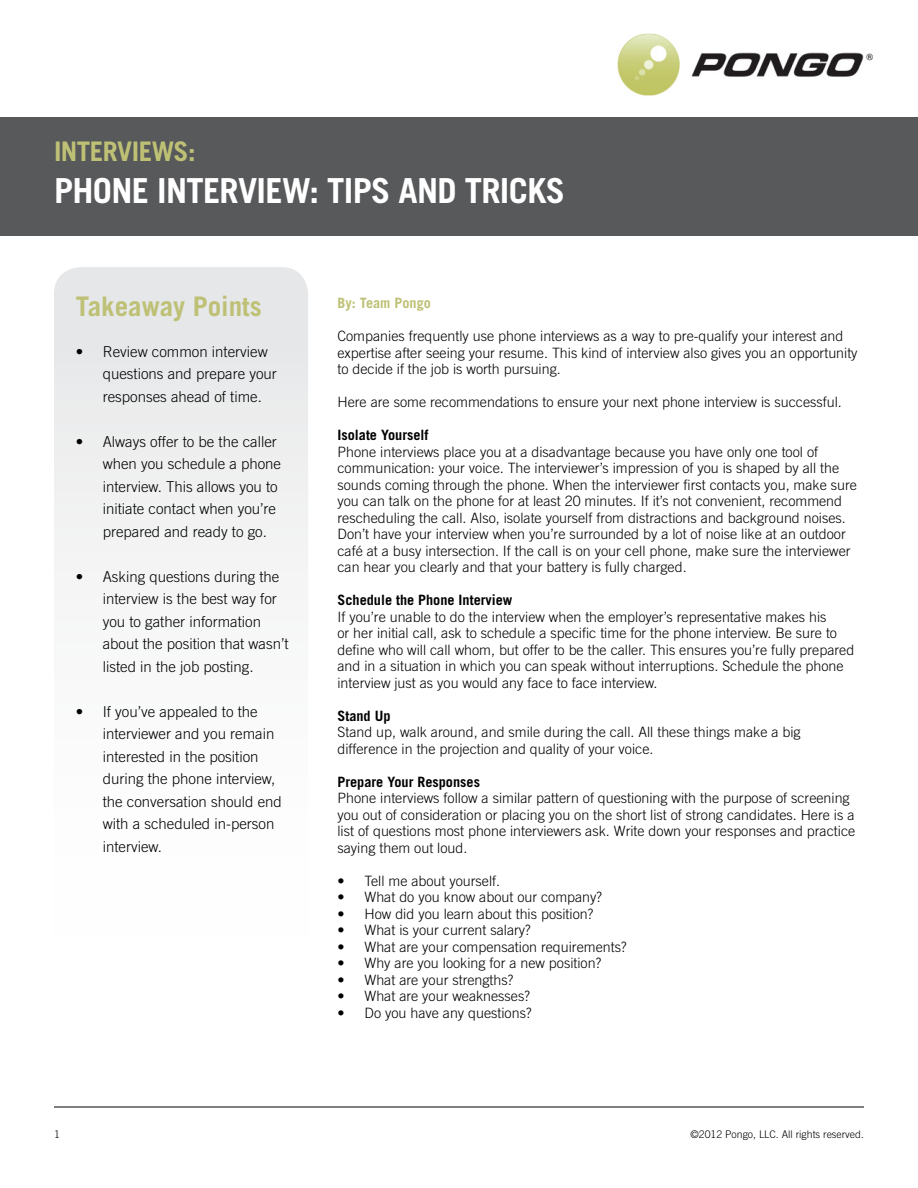
<style>
.page{position:relative;width:918px;height:1188px;background:#fff}
.page>*{position:absolute;margin:0;border:0;box-sizing:border-box;transform-origin:0 0}
.t1{font:700 34.5px "Trade Gothic";letter-spacing:-.02em;color:#fff}
.t2{font:700 27px "Trade Gothic";letter-spacing:-.01em;color:#bec175}
.t3{font:300 15px/22.5px "Trade Gothic";color:#000}
.t4{font:300 14.25px/16.5px "Trade Gothic";color:#000}
.t5{font:700 14.25px "Trade Gothic";color:#000}
.t6{font:700 14.25px "Trade Gothic";color:#bec175}
.t7{font:300 10.5px "Trade Gothic";color:#000}
</style>
<div class="page">
<hr style="left:54px;top:1107px;width:810px;height:1px;background:#000">
<div style="left:54px;top:267px;width:254px;height:305px;background:#ececed"></div>
<div style="left:0;top:117px;width:918px;height:119px;background:#58595b"></div>
<img style="left:617px;top:33px;width:256px;height:63px">
<h2 class="t2" style="left:54px;top:135px;width:143px">interviews:</h2>
<h1 class="t1" style="left:54px;top:170px;width:509px">Phone Interview: Tips and Tricks</h1>
<h2 class="t2" style="left:76px;top:290px;width:188px">Takeaway Points</h2>
<p class="t3" style="left:103px;top:340px;width:176px;text-indent:-27px">• Review common interview questions and prepare your responses ahead of time.</p>
<p class="t3" style="left:103px;top:430px;width:180px;text-indent:-27px">• Always offer to be the caller when you schedule a phone interview. This allows you to initiate contact when you’re prepared and ready to go.</p>
<p class="t3" style="left:103px;top:565px;width:187px;text-indent:-27px">• Asking questions during the interview is the best way for you to gather information about the position that wasn’t listed in the job posting.</p>
<p class="t3" style="left:103px;top:700px;width:181px;text-indent:-27px">• If you’ve appealed to the interviewer and you remain interested in the position during the phone interview, the conversation should end with a scheduled in-person interview.</p>
<p class="t6" style="left:338px;top:294px;width:95px">By: Team Pongo</p>
<p class="t4" style="left:338px;top:328px;width:522px">Companies frequently use phone interviews as a way to pre-qualify your interest and expertise after seeing your resume. This kind of interview also gives you an opportunity to decide if the job is worth pursuing.</p>
<p class="t4" style="left:338px;top:394px;width:506px">Here are some recommendations to ensure your next phone interview is successful.</p>
<p class="t5" style="left:338px;top:426px;width:93px">Isolate Yourself</p>
<p class="t4" style="left:338px;top:443px;width:521px">Phone interviews place you at a disadvantage because you have only one tool of communication: your voice. The interviewer’s impression of you is shaped by all the sounds coming through the phone. When the interviewer first contacts you, make sure you can talk on the phone for at least 20 minutes. If it’s not convenient, recommend rescheduling the call. Also, isolate yourself from distractions and background noises.<br>Don’t have your interview when you’re surrounded by a lot of noise like at an outdoor café at a busy intersection. If the call is on your cell phone, make sure the interviewer can hear you clearly and that your battery is fully charged.</p>
<p class="t5" style="left:338px;top:591px;width:176px">Schedule the Phone Interview</p>
<p class="t4" style="left:338px;top:608px;width:518px">If you’re unable to do the interview when the employer’s representative makes his<br>or her initial call, ask to schedule a specific time for the phone interview. Be sure to define who will call whom, but offer to be the caller. This ensures you’re fully prepared and in a situation in which you can speak without interruptions. Schedule the phone interview just as you would any face to face interview.</p>
<p class="t5" style="left:338px;top:707px;width:55px">Stand Up</p>
<p class="t4" style="left:338px;top:724px;width:465px">Stand up, walk around, and smile during the call. All these things make a big difference in the projection and quality of your voice.</p>
<p class="t5" style="left:338px;top:773px;width:144px">Prepare Your Responses</p>
<p class="t4" style="left:338px;top:790px;width:519px">Phone interviews follow a similar pattern of questioning with the purpose of screening you out of consideration or placing you on the short list of strong candidates. Here is a list of questions most phone interviewers ask. Write down your responses and practice saying them out loud.</p>
<p class="t4" style="left:338px;top:872px;width:164px">• Tell me about yourself.</p>
<p class="t4" style="left:338px;top:889px;width:266px">• What do you know about our company?</p>
<p class="t4" style="left:338px;top:905px;width:257px">• How did you learn about this position?</p>
<p class="t4" style="left:338px;top:922px;width:195px">• What is your current salary?</p>
<p class="t4" style="left:338px;top:938px;width:291px">• What are your compensation requirements?</p>
<p class="t4" style="left:338px;top:955px;width:265px">• Why are you looking for a new position?</p>
<p class="t4" style="left:338px;top:971px;width:177px">• What are your strengths?</p>
<p class="t4" style="left:338px;top:988px;width:194px">• What are your weaknesses?</p>
<p class="t4" style="left:338px;top:1004px;width:196px">• Do you have any questions?</p>
<p class="t7" style="left:54px;top:1128px;width:7px">1</p>
<p class="t7" style="left:690px;top:1128px;width:175px">©2012 Pongo, LLC. All rights reserved.</p>
</div>
